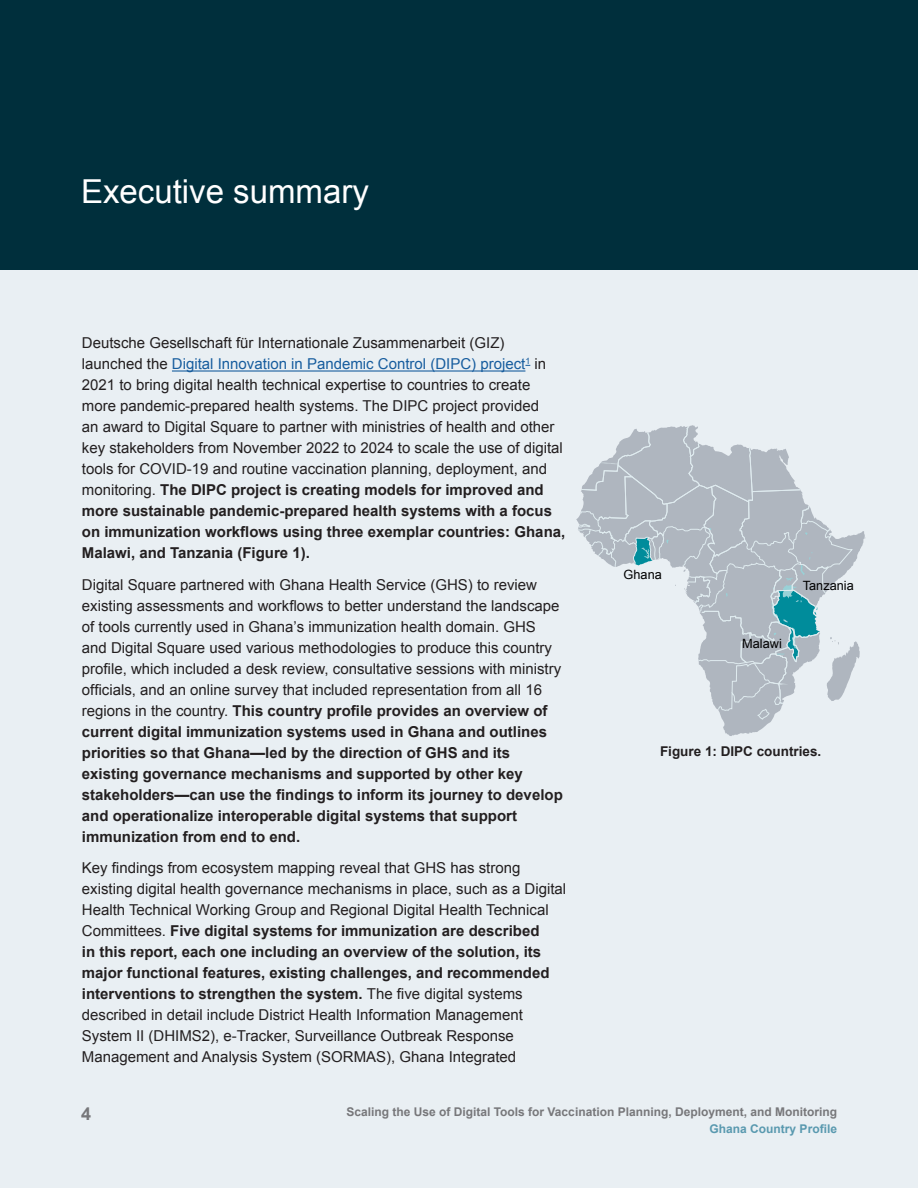
<style>
.page{position:relative;width:918px;height:1188px;background:#fff}
.page>*{position:absolute;margin:0;border:0;box-sizing:border-box;transform-origin:0 0}
.Section_head{font:33px "Arial";color:#fff}
.t1{font:700 18px "Arial";color:#77777a}
.Text__body{font:15px/21px "Arial";color:#231f20}
.Text__body-2{font:700 13.5px "Arial";color:#231f20}
.t2{font:12.75px "Arial";color:#000}
.t3{font:700 12px "Arial";color:#77777a}
.t4{font:700 12px "Arial";color:#5999af}
.s1{color:#175d9e}
.s2{font-weight:700}
</style>
<div class="page">
<div style="left:0;top:270px;width:918px;height:918px;background:#e9eff3"></div>
<div style="left:0;top:0;width:918px;height:270px;background:#002f3c"></div>
<svg style="left:576px;top:425px;width:290px;height:311px"></svg>
<hr style="left:172px;top:370px;width:353px;height:2px;background:#175d9e">
<p class="Section_head" style="left:81px;top:169px;width:289px">Executive summary</p>
<p class="Text__body" style="left:82px;top:333px;width:485px">Deutsche Gesellschaft für Internationale Zusammenarbeit (GIZ) launched the <span class="s1">Digital Innovation in Pandemic Control (DIPC) project</span><sup>1</sup> in 2021 to bring digital health technical expertise to countries to create more pandemic-prepared health systems. The DIPC project provided<br>an award to Digital Square to partner with ministries of health and other key stakeholders from November 2022 to 2024 to scale the use of digital tools for COVID-19 and routine vaccination planning, deployment, and monitoring. <span class="s2">The DIPC project is creating models for improved and more sustainable pandemic-prepared health systems with a focus on immunization workflows using three exemplar countries: Ghana, Malawi, and Tanzania (Figure 1).</span></p>
<p class="Text__body" style="left:82px;top:574px;width:482px">Digital Square partnered with Ghana Health Service (GHS) to review existing assessments and workflows to better understand the landscape of tools currently used in Ghana’s immunization health domain. GHS and Digital Square used various methodologies to produce this country profile, which included a desk review, consultative sessions with ministry officials, and an online survey that included representation from all 16 regions in the country. <span class="s2">This country profile provides an overview of current digital immunization systems used in Ghana and outlines priorities so that Ghana—led by the direction of GHS and its existing governance mechanisms and supported by other key stakeholders—can use the findings to inform its journey to develop and operationalize interoperable digital systems that support immunization from end to end.</span></p>
<p class="Text__body" style="left:82px;top:858px;width:486px">Key findings from ecosystem mapping reveal that GHS has strong existing digital health governance mechanisms in place, such as a Digital Health Technical Working Group and Regional Digital Health Technical Committees. <span class="s2">Five digital systems for immunization are described<br>in this report, each one including an overview of the solution, its major functional features, existing challenges, and recommended interventions to strengthen the system.</span> The five digital systems described in detail include District Health Information Management System II (DHIMS2), e-Tracker, Surveillance Outbreak Response Management and Analysis System (SORMAS), Ghana Integrated</p>
<p class="t2" style="left:624px;top:566px;width:40px">Ghana</p>
<p class="t2" style="left:742px;top:635px;width:41px">Malawi</p>
<p class="t2" style="left:803px;top:578px;width:53px">Tanzania</p>
<p class="Text__body-2" style="left:660px;top:742px;width:163px">Figure 1: DIPC countries.</p>
<p class="t1" style="left:81px;top:1102px;width:12px">4</p>
<p class="t3" style="left:347px;top:1104px;width:492px">Scaling the Use of Digital Tools for Vaccination Planning, Deployment, and Monitoring</p>
<p class="t4" style="left:710px;top:1120px;width:129px">Ghana Country Profile</p>
</div>
